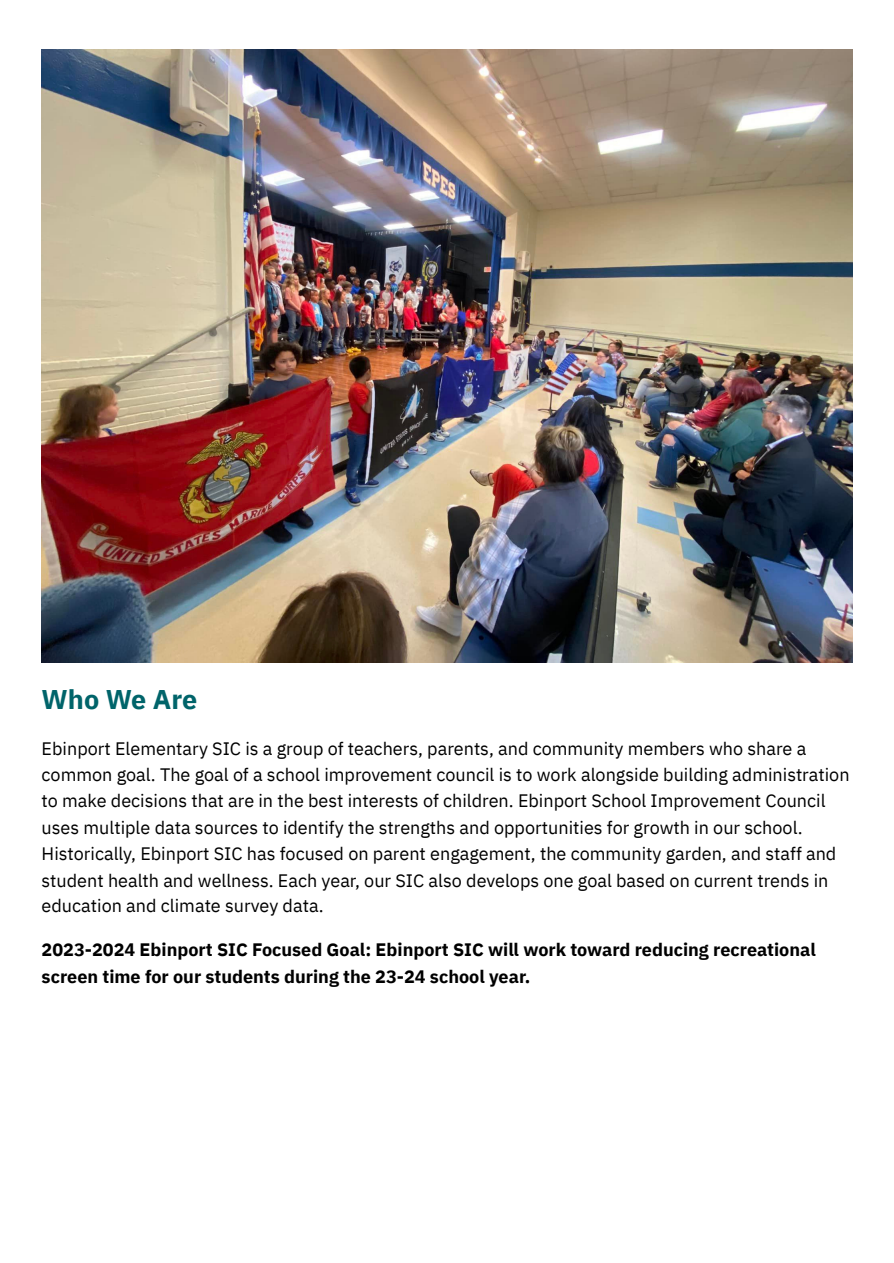
<style>
.page{position:relative;width:894px;height:1263px;background:#fff}
.page>*{position:absolute;margin:0;border:0;box-sizing:border-box;transform-origin:0 0}
.t1{font:700 27px "IBM Plex Sans";color:#00646a}
.t2{font:18px/26.2px "IBM Plex Sans";color:#000}
.t3{font:700 18px/27px "IBM Plex Sans";color:#000}
</style>
<div class="page">
<img style="left:42px;top:50px;width:810px;height:613px">
<h2 class="t1" style="left:42px;top:681px;width:157px">Who We Are</h2>
<p class="t2" style="left:42px;top:735px;width:809px">Ebinport Elementary SIC is a group of teachers, parents, and community members who share a common goal. The goal of a school improvement council is to work alongside building administration to make decisions that are in the best interests of children. Ebinport School Improvement Council uses multiple data sources to identify the strengths and opportunities for growth in our school.<br>Historically, Ebinport SIC has focused on parent engagement, the community garden, and staff and student health and wellness. Each year, our SIC also develops one goal based on current trends in education and climate survey data.</p>
<p class="t3" style="left:42px;top:936px;width:775px">2023-2024 Ebinport SIC Focused Goal: Ebinport SIC will work toward reducing recreational screen time for our students during the 23-24 school year.</p>
</div>
